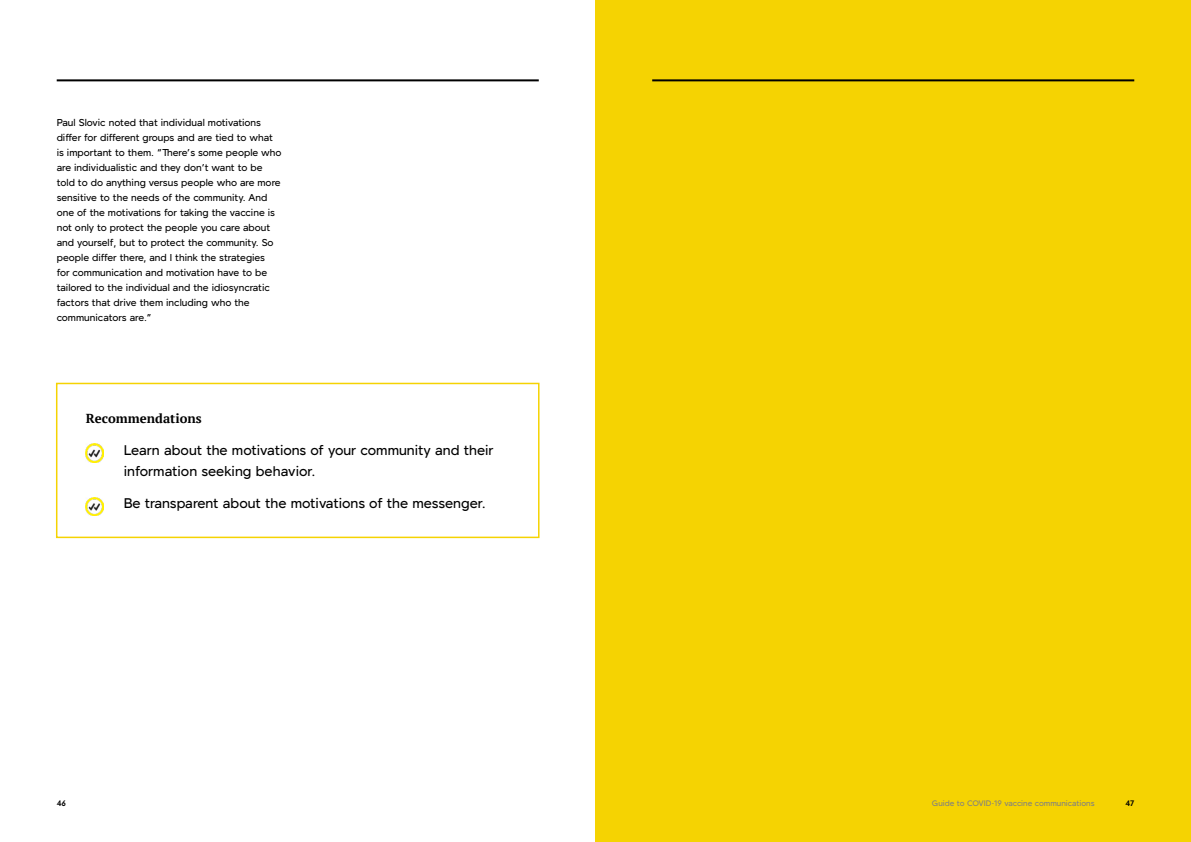
<style>
.page{position:relative;width:1191px;height:842px;background:#fff}
.page>*{position:absolute;margin:0;border:0;box-sizing:border-box;transform-origin:0 0}
.t1{font:500 14px/21px "Forno";color:#000}
.t2{font:700 13px "PT Serif";color:#000}
.t3{font:500 10px/15px "Forno";color:#000}
.t4{font:500 8px "Forno";color:#808080}
.t5{font:700 8px "Forno";color:#000}
</style>
<div class="page">
<img style="left:86px;top:444px;width:18px;height:18px">
<img style="left:86px;top:497px;width:18px;height:18px">
<div style="left:56px;top:383px;width:483px;height:155px;border:2px solid #f5d302"></div>
<div style="left:595px;top:0;width:596px;height:842px;background:#f5d302"></div>
<hr style="left:652px;top:79px;width:482px;height:2px;background:#000">
<hr style="left:57px;top:79px;width:482px;height:2px;background:#000">
<p class="t3" style="left:57px;top:116px;width:226px">Paul Slovic noted that individual motivations differ for different groups and are tied to what is important to them. “There’s some people who are individualistic and they don’t want to be told to do anything versus people who are more sensitive to the needs of the community. And one of the motivations for taking the vaccine is not only to protect the people you care about and yourself, but to protect the community. So people differ there, and I think the strategies<br>for communication and motivation have to be tailored to the individual and the idiosyncratic factors that drive them including who the communicators are.”</p>
<h2 class="t2" style="left:86px;top:409px;width:117px">Recommendations</h2>
<h1 class="t1" style="left:124px;top:441px;width:371px">Learn about the motivations of your community and their information seeking behavior.</h1>
<h1 class="t1" style="left:124px;top:495px;width:363px">Be transparent about the motivations of the messenger.</h1>
<p class="t5" style="left:57px;top:798px;width:11px">46</p>
<p class="t4" style="left:932px;top:798px;width:164px">Guide to COVID-19 vaccine communications</p>
<p class="t5" style="left:1125px;top:798px;width:10px">47</p>
</div>
